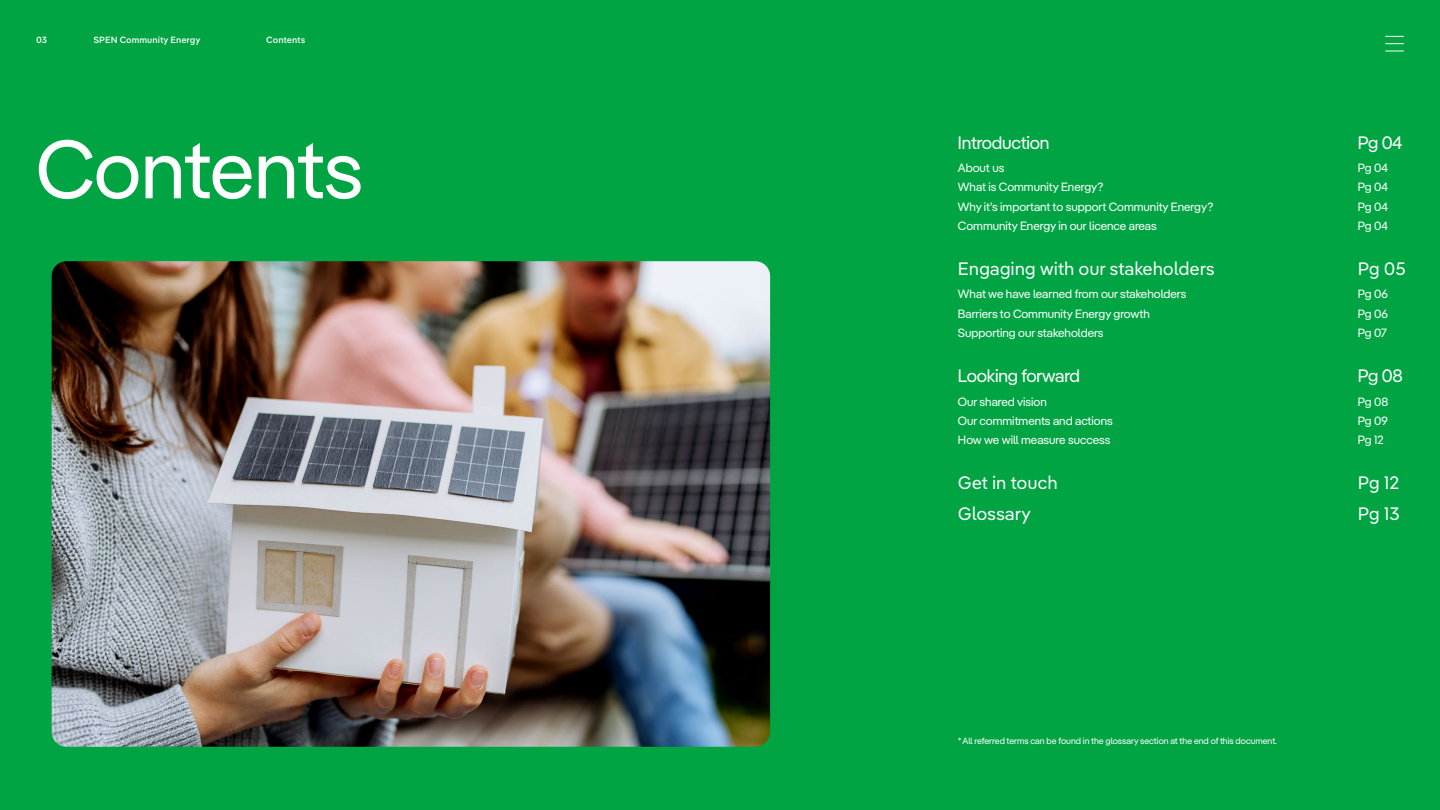
<style>
.page{position:relative;width:1440px;height:810px;background:#00a443}
.page>*{position:absolute;margin:0;border:0;box-sizing:border-box;transform-origin:0 0}
.t1{font:82.5px "Iber Pangea";color:#fff}
.t2{font:18px "Iber Pangea Text";letter-spacing:-.01em;color:#fff}
.t3{font:18px "Iber Pangea";letter-spacing:-.01em;color:#fff}
.t4{font:12px "Iber Pangea";color:#fff}
.t5{font:9px "Iber Pangea";color:#fff}
.t6{font:500 9px "Iber Pangea Text";color:#fff}
</style>
<div class="page">
<img style="left:52px;top:261px;width:718px;height:486px">
<svg style="left:1386px;top:36px;width:18px;height:1px"></svg>
<svg style="left:1386px;top:51px;width:18px;height:1px"></svg>
<svg style="left:1386px;top:43px;width:18px;height:1px"></svg>
<p class="t6" style="left:36px;top:33px;width:13px">03</p>
<p class="t6" style="left:94px;top:33px;width:108px">SPEN Community Energy</p>
<p class="t6" style="left:266px;top:33px;width:41px">Contents</p>
<h1 class="t1" style="left:36px;top:111px;width:329px">Contents</h1>
<h2 class="t3" style="left:958px;top:130px;width:93px">Introduction</h2>
<h2 class="t3" style="left:1358px;top:130px;width:46px">Pg 04</h2>
<p class="t4" style="left:958px;top:159px;width:48px">About us</p>
<p class="t4" style="left:1358px;top:159px;width:32px">Pg 04</p>
<p class="t4" style="left:958px;top:179px;width:147px">What is Community Energy?</p>
<p class="t4" style="left:1358px;top:179px;width:32px">Pg 04</p>
<p class="t4" style="left:958px;top:198px;width:257px">Why it’s important to support Community Energy?</p>
<p class="t4" style="left:1358px;top:198px;width:32px">Pg 04</p>
<p class="t4" style="left:958px;top:217px;width:200px">Community Energy in our licence areas</p>
<p class="t4" style="left:1358px;top:217px;width:32px">Pg 04</p>
<h2 class="t2" style="left:958px;top:255px;width:258px">Engaging with our stakeholders</h2>
<h2 class="t2" style="left:1358px;top:255px;width:50px">Pg 05</h2>
<p class="t4" style="left:958px;top:286px;width:230px">What we have learned from our stakeholders</p>
<p class="t4" style="left:1358px;top:286px;width:32px">Pg 06</p>
<p class="t4" style="left:958px;top:305px;width:193px">Barriers to Community Energy growth</p>
<p class="t4" style="left:1358px;top:305px;width:32px">Pg 06</p>
<p class="t4" style="left:958px;top:324px;width:147px">Supporting our stakeholders</p>
<p class="t4" style="left:1358px;top:324px;width:31px">Pg 07</p>
<h2 class="t3" style="left:958px;top:363px;width:124px">Looking forward</h2>
<h2 class="t3" style="left:1358px;top:363px;width:47px">Pg 08</h2>
<p class="t4" style="left:958px;top:393px;width:90px">Our shared vision</p>
<p class="t4" style="left:1358px;top:393px;width:32px">Pg 08</p>
<p class="t4" style="left:958px;top:412px;width:156px">Our commitments and actions</p>
<p class="t4" style="left:1358px;top:412px;width:32px">Pg 09</p>
<p class="t4" style="left:958px;top:431px;width:154px">How we will measure success</p>
<p class="t4" style="left:1358px;top:431px;width:27px">Pg 12</p>
<h2 class="t2" style="left:958px;top:469px;width:101px">Get in touch</h2>
<h2 class="t2" style="left:1358px;top:469px;width:43px">Pg 12</h2>
<h2 class="t2" style="left:958px;top:500px;width:75px">Glossary</h2>
<h2 class="t2" style="left:1358px;top:500px;width:44px">Pg 13</h2>
<p class="t5" style="left:958px;top:734px;width:321px">* All referred terms can be found in the glossary section at the end of this document.</p>
</div>
